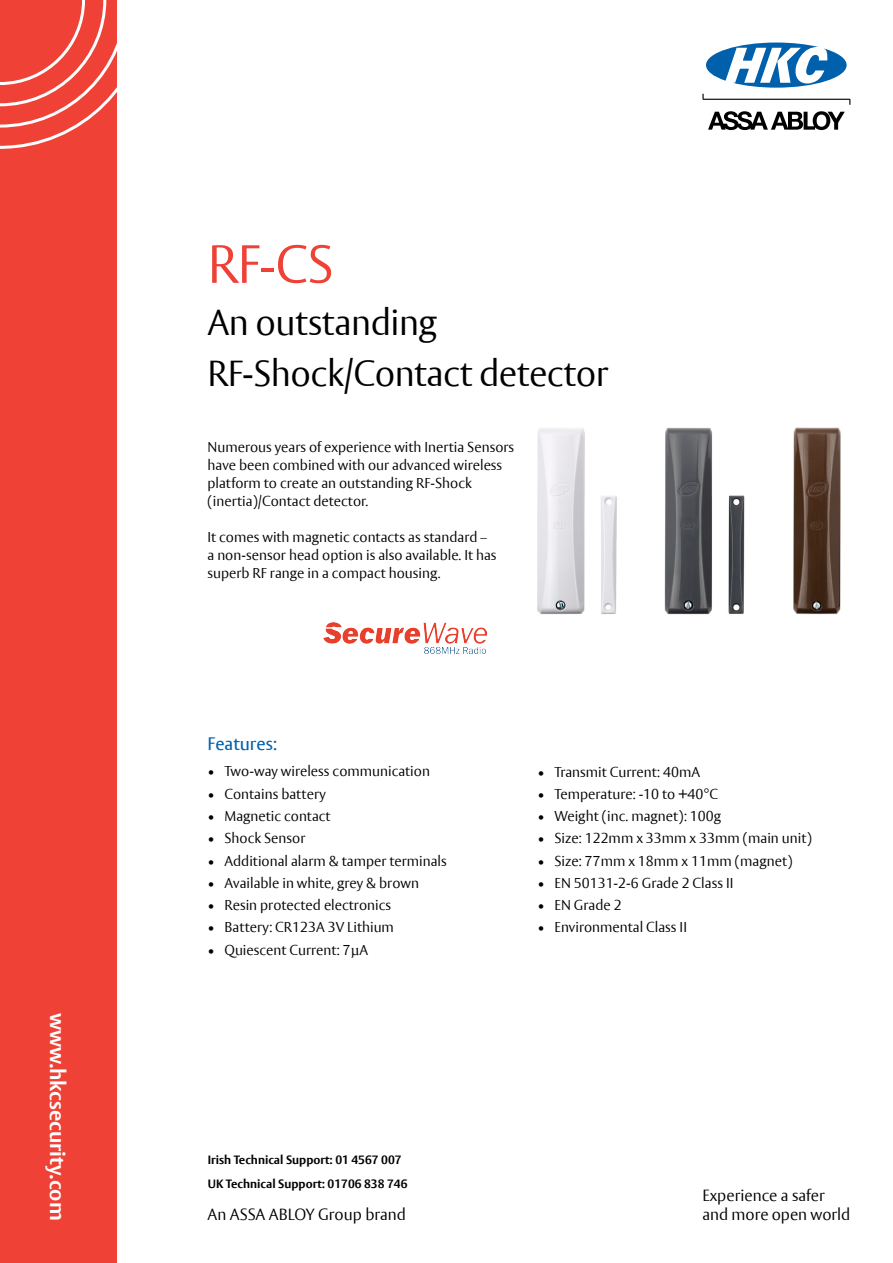
<style>
.page{position:relative;width:893px;height:1263px;background:#fff}
.page>*{position:absolute;margin:0;border:0;box-sizing:border-box;transform-origin:0 0}
.t1{font:300 53.1px "ASSA Vesta";color:#ef4136}
.t2{font:300 36px/51.8px "ASSA Vesta";letter-spacing:-.015em;color:#000}
.t3{font:700 21px "ASSA Vesta";color:#fff}
.t4{font:18px "ASSA Vesta";color:#0061ad}
.t5{font:300 16.2px "ASSA Vesta";color:#000}
.t6{font:300 14.25px/18px "ASSA Vesta";color:#000}
.t7{font:700 12px/24px "ASSA Vesta";color:#000}
</style>
<div class="page">
<svg style="left:702px;top:94px;width:148px;height:11px"></svg>
<svg style="left:708px;top:111px;width:137px;height:19px"></svg>
<svg style="left:706px;top:43px;width:141px;height:45px"></svg>
<div style="left:0;top:0;width:117px;height:1263px;background:#ef4136"></div>
<svg style="left:0;top:0;width:117px;height:149px"></svg>
<img style="left:537px;top:427px;width:304px;height:188px">
<img style="left:323px;top:623px;width:164px;height:30px">
<h3 class="t3" style="left:70px;top:1013px;width:209px;rotate:90deg">www.hkcsecurity.com</h3>
<h1 class="t1" style="left:207px;top:232px;width:128px">RF-CS</h1>
<h2 class="t2" style="left:207px;top:298px;width:402px">An outstanding<br>RF-Shock/Contact detector</h2>
<p class="t6" style="left:207px;top:438px;width:308px">Numerous years of experience with Inertia Sensors have been combined with our advanced wireless platform to create an outstanding RF-Shock (inertia)/Contact detector.</p>
<p class="t6" style="left:207px;top:528px;width:291px">It comes with magnetic contacts as standard – a non-sensor head option is also available. It has superb RF range in a compact housing.</p>
<p class="t4" style="left:207px;top:732px;width:71px">Features:</p>
<p class="t6" style="left:207px;top:763px;width:224px">• Two-way wireless communication</p>
<p class="t6" style="left:207px;top:785px;width:120px">• Contains battery</p>
<p class="t6" style="left:207px;top:808px;width:125px">• Magnetic contact</p>
<p class="t6" style="left:207px;top:830px;width:99px">• Shock Sensor</p>
<p class="t6" style="left:207px;top:852px;width:241px">• Additional alarm &amp; tamper terminals</p>
<p class="t6" style="left:207px;top:874px;width:213px">• Available in white, grey &amp; brown</p>
<p class="t6" style="left:207px;top:897px;width:185px">• Resin protected electronics</p>
<p class="t6" style="left:207px;top:919px;width:188px">• Battery: CR123A 3V Lithium</p>
<p class="t6" style="left:207px;top:941px;width:162px">• Quiescent Current: 7μA</p>
<p class="t6" style="left:537px;top:763px;width:164px">• Transmit Current: 40mA</p>
<p class="t6" style="left:537px;top:785px;width:182px">• Temperature: -10 to +40°C</p>
<p class="t6" style="left:537px;top:808px;width:185px">• Weight (inc. magnet): 100g</p>
<p class="t6" style="left:537px;top:830px;width:276px">• Size: 122mm x 33mm x 33mm (main unit)</p>
<p class="t6" style="left:537px;top:852px;width:257px">• Size: 77mm x 18mm x 11mm (magnet)</p>
<p class="t6" style="left:537px;top:874px;width:197px">• EN 50131-2-6 Grade 2 Class II</p>
<p class="t6" style="left:537px;top:897px;width:86px">• EN Grade 2</p>
<p class="t6" style="left:537px;top:919px;width:151px">• Environmental Class II</p>
<p class="t7" style="left:208px;top:1148px;width:201px">Irish Technical Support: 01 4567 007<br>UK Technical Support: 01706 838 746</p>
<p class="t7" style="left:334px;top:1171px;width:72px">80 1114599</p>
<p class="t5" style="left:702px;top:1186px;width:124px">Experience a safer</p>
<p class="t5" style="left:208px;top:1205px;width:200px">An ASSA ABLOY Group brand</p>
<p class="t5" style="left:702px;top:1205px;width:149px">and more open world</p>
</div>
